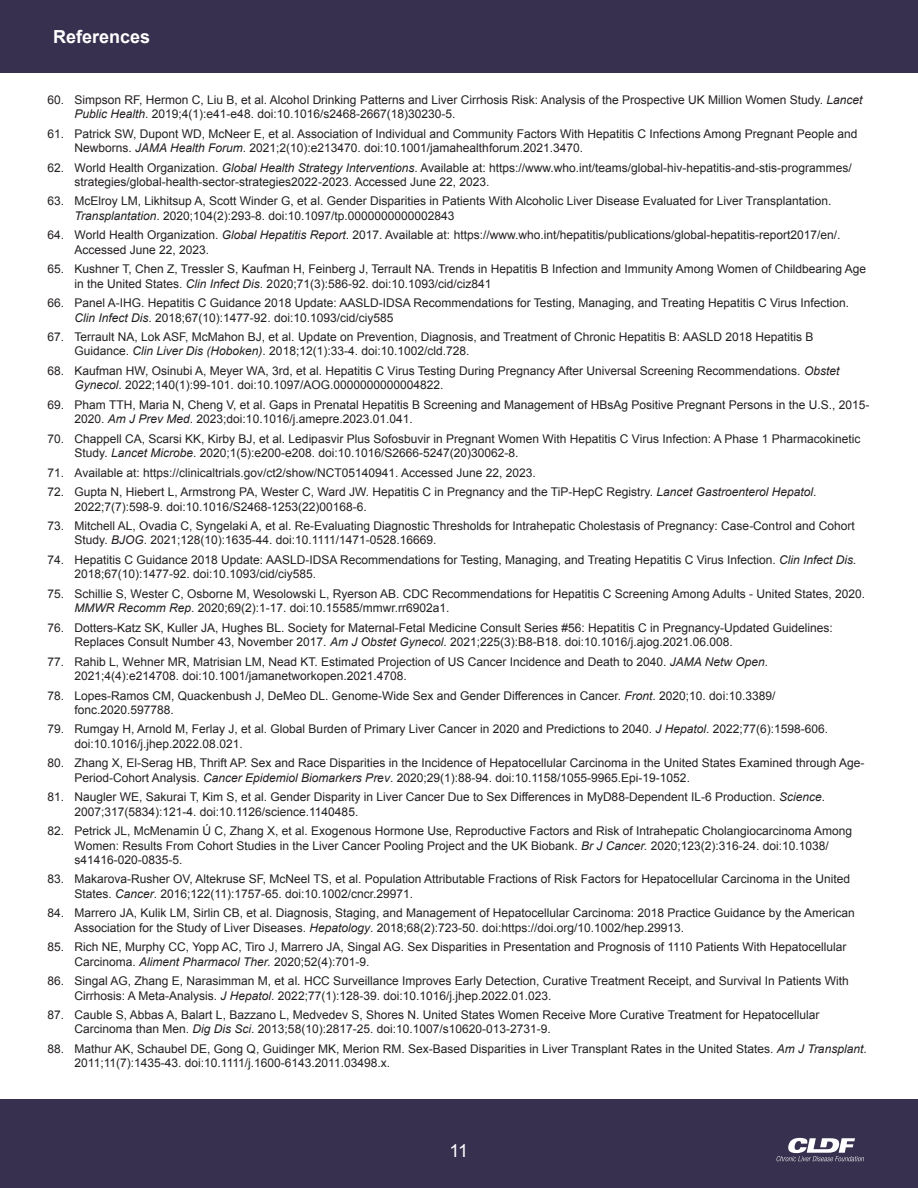
<style>
.page{position:relative;width:918px;height:1188px;background:#fff}
.page>*{position:absolute;margin:0;border:0;box-sizing:border-box;transform-origin:0 0}
.t1{font:700 18px "Arial";color:#fff}
.t2{font:18px "Arial";color:#fff}
.t3{font:12px/14.4px "Arial";color:#231f20}
.s1{font-style:italic}
</style>
<div class="page">
<div style="left:0;top:0;width:918px;height:72px;background:#37304f"></div>
<div style="left:0;top:1099px;width:918px;height:89px;background:#37304f"></div>
<svg style="left:777px;top:1138px;width:87px;height:23px"></svg>
<h1 class="t1" style="left:53px;top:25px;width:99px">References</h1>
<p class="t3" style="left:75px;top:92px;width:789px;text-indent:-27px">60. Simpson RF, Hermon C, Liu B, et al. Alcohol Drinking Patterns and Liver Cirrhosis Risk: Analysis of the Prospective UK Million Women Study. <span class="s1">Lancet<br>Public Health</span>. 2019;4(1):e41-e48. doi:10.1016/s2468-2667(18)30230-5.</p>
<p class="t3" style="left:75px;top:126px;width:785px;text-indent:-27px">61. Patrick SW, Dupont WD, McNeer E, et al. Association of Individual and Community Factors With Hepatitis C Infections Among Pregnant People and<br>Newborns. <span class="s1">JAMA Health Forum</span>. 2021;2(10):e213470. doi:10.1001/jamahealthforum.2021.3470.</p>
<p class="t3" style="left:75px;top:160px;width:779px;text-indent:-27px">62. World Health Organization. <span class="s1">Global Health Strategy Interventions</span>. Available at: https://www.who.int/teams/global-hiv-hepatitis-and-stis-programmes/ strategies/global-health-sector-strategies2022-2023. Accessed June 22, 2023.</p>
<p class="t3" style="left:75px;top:194px;width:758px;text-indent:-27px">63. McElroy LM, Likhitsup A, Scott Winder G, et al. Gender Disparities in Patients With Alcoholic Liver Disease Evaluated for Liver Transplantation.<br><span class="s1">Transplantation</span>. 2020;104(2):293-8. doi:10.1097/tp.0000000000002843</p>
<p class="t3" style="left:75px;top:228px;width:767px;text-indent:-27px">64. World Health Organization. <span class="s1">Global Hepatitis Report</span>. 2017. Available at: https://www.who.int/hepatitis/publications/global-hepatitis-report2017/en/.<br>Accessed June 22, 2023.</p>
<p class="t3" style="left:75px;top:262px;width:793px;text-indent:-27px">65. Kushner T, Chen Z, Tressler S, Kaufman H, Feinberg J, Terrault NA. Trends in Hepatitis B Infection and Immunity Among Women of Childbearing Age in the United States. <span class="s1">Clin Infect Dis</span>. 2020;71(3):586-92. doi:10.1093/cid/ciz841</p>
<p class="t3" style="left:75px;top:296px;width:776px;text-indent:-27px">66. Panel A-IHG. Hepatitis C Guidance 2018 Update: AASLD-IDSA Recommendations for Testing, Managing, and Treating Hepatitis C Virus Infection.<br><span class="s1">Clin Infect Dis</span>. 2018;67(10):1477-92. doi:10.1093/cid/ciy585</p>
<p class="t3" style="left:75px;top:330px;width:741px;text-indent:-27px">67. Terrault NA, Lok ASF, McMahon BJ, et al. Update on Prevention, Diagnosis, and Treatment of Chronic Hepatitis B: AASLD 2018 Hepatitis B<br>Guidance. <span class="s1">Clin Liver Dis (Hoboken)</span>. 2018;12(1):33-4. doi:10.1002/cld.728.</p>
<p class="t3" style="left:75px;top:364px;width:766px;text-indent:-27px">68. Kaufman HW, Osinubi A, Meyer WA, 3rd, et al. Hepatitis C Virus Testing During Pregnancy After Universal Screening Recommendations. <span class="s1">Obstet<br>Gynecol</span>. 2022;140(1):99-101. doi:10.1097/AOG.0000000000004822.</p>
<p class="t3" style="left:75px;top:398px;width:797px;text-indent:-27px">69. Pham TTH, Maria N, Cheng V, et al. Gaps in Prenatal Hepatitis B Screening and Management of HBsAg Positive Pregnant Persons in the U.S., 2015-<br>2020. <span class="s1">Am J Prev Med</span>. 2023;doi:10.1016/j.amepre.2023.01.041.</p>
<p class="t3" style="left:75px;top:431px;width:787px;text-indent:-27px">70. Chappell CA, Scarsi KK, Kirby BJ, et al. Ledipasvir Plus Sofosbuvir in Pregnant Women With Hepatitis C Virus Infection: A Phase 1 Pharmacokinetic<br>Study. <span class="s1">Lancet Microbe</span>. 2020;1(5):e200-e208. doi:10.1016/S2666-5247(20)30062-8.</p>
<p class="t3" style="left:48px;top:465px;width:490px">71. Available at: https://clinicaltrials.gov/ct2/show/NCT05140941. Accessed June 22, 2023.</p>
<p class="t3" style="left:75px;top:485px;width:743px;text-indent:-27px">72. Gupta N, Hiebert L, Armstrong PA, Wester C, Ward JW. Hepatitis C in Pregnancy and the TiP-HepC Registry. <span class="s1">Lancet Gastroenterol Hepatol</span>.<br>2022;7(7):598-9. doi:10.1016/S2468-1253(22)00168-6.</p>
<p class="t3" style="left:75px;top:519px;width:782px;text-indent:-27px">73. Mitchell AL, Ovadia C, Syngelaki A, et al. Re-Evaluating Diagnostic Thresholds for Intrahepatic Cholestasis of Pregnancy: Case-Control and Cohort<br>Study. <span class="s1">BJOG</span>. 2021;128(10):1635-44. doi:10.1111/1471-0528.16669.</p>
<p class="t3" style="left:75px;top:553px;width:783px;text-indent:-27px">74. Hepatitis C Guidance 2018 Update: AASLD-IDSA Recommendations for Testing, Managing, and Treating Hepatitis C Virus Infection. <span class="s1">Clin Infect Dis.<br></span>2018;67(10):1477-92. doi:10.1093/cid/ciy585.</p>
<p class="t3" style="left:75px;top:587px;width:792px;text-indent:-27px">75. Schillie S, Wester C, Osborne M, Wesolowski L, Ryerson AB. CDC Recommendations for Hepatitis C Screening Among Adults - United States, 2020.<br><span class="s1">MMWR Recomm Rep</span>. 2020;69(2):1-17. doi:10.15585/mmwr.rr6902a1.</p>
<p class="t3" style="left:75px;top:620px;width:760px;text-indent:-27px">76. Dotters-Katz SK, Kuller JA, Hughes BL. Society for Maternal-Fetal Medicine Consult Series #56: Hepatitis C in Pregnancy-Updated Guidelines:<br>Replaces Consult Number 43, November 2017. <span class="s1">Am J Obstet Gynecol</span>. 2021;225(3):B8-B18. doi:10.1016/j.ajog.2021.06.008.</p>
<p class="t3" style="left:75px;top:654px;width:695px;text-indent:-27px">77. Rahib L, Wehner MR, Matrisian LM, Nead KT. Estimated Projection of US Cancer Incidence and Death to 2040. <span class="s1">JAMA Netw Open</span>.<br>2021;4(4):e214708. doi:10.1001/jamanetworkopen.2021.4708.</p>
<p class="t3" style="left:75px;top:688px;width:702px;text-indent:-27px">78. Lopes-Ramos CM, Quackenbush J, DeMeo DL. Genome-Wide Sex and Gender Differences in Cancer. <span class="s1">Front</span>. 2020;10. doi:10.3389/ fonc.2020.597788.</p>
<p class="t3" style="left:75px;top:722px;width:755px;text-indent:-27px">79. Rumgay H, Arnold M, Ferlay J, et al. Global Burden of Primary Liver Cancer in 2020 and Predictions to 2040. <span class="s1">J Hepatol</span>. 2022;77(6):1598-606. doi:10.1016/j.jhep.2022.08.021.</p>
<p class="t3" style="left:75px;top:756px;width:791px;text-indent:-27px">80. Zhang X, El-Serag HB, Thrift AP. Sex and Race Disparities in the Incidence of Hepatocellular Carcinoma in the United States Examined through Age-<br>Period-Cohort Analysis. <span class="s1">Cancer Epidemiol Biomarkers Prev</span>. 2020;29(1):88-94. doi:10.1158/1055-9965.Epi-19-1052.</p>
<p class="t3" style="left:75px;top:790px;width:752px;text-indent:-27px">81. Naugler WE, Sakurai T, Kim S, et al. Gender Disparity in Liver Cancer Due to Sex Differences in MyD88-Dependent IL-6 Production. <span class="s1">Science</span>.<br>2007;317(5834):121-4. doi:10.1126/science.1140485.</p>
<p class="t3" style="left:75px;top:824px;width:779px;text-indent:-27px">82. Petrick JL, McMenamin Ú C, Zhang X, et al. Exogenous Hormone Use, Reproductive Factors and Risk of Intrahepatic Cholangiocarcinoma Among<br>Women: Results From Cohort Studies in the Liver Cancer Pooling Project and the UK Biobank. <span class="s1">Br J Cancer.</span> 2020;123(2):316-24. doi:10.1038/ s41416-020-0835-5.</p>
<p class="t3" style="left:75px;top:872px;width:777px;text-indent:-27px">83. Makarova-Rusher OV, Altekruse SF, McNeel TS, et al. Population Attributable Fractions of Risk Factors for Hepatocellular Carcinoma in the United<br>States. <span class="s1">Cancer</span>. 2016;122(11):1757-65. doi:10.1002/cncr.29971.</p>
<p class="t3" style="left:75px;top:906px;width:782px;text-indent:-27px">84. Marrero JA, Kulik LM, Sirlin CB, et al. Diagnosis, Staging, and Management of Hepatocellular Carcinoma: 2018 Practice Guidance by the American<br>Association for the Study of Liver Diseases. <span class="s1">Hepatology</span>. 2018;68(2):723-50. doi:https://doi.org/10.1002/hep.29913.</p>
<p class="t3" style="left:75px;top:940px;width:773px;text-indent:-27px">85. Rich NE, Murphy CC, Yopp AC, Tiro J, Marrero JA, Singal AG. Sex Disparities in Presentation and Prognosis of 1110 Patients With Hepatocellular<br>Carcinoma. <span class="s1">Aliment Pharmacol Ther.</span> 2020;52(4):701-9.</p>
<p class="t3" style="left:75px;top:974px;width:776px;text-indent:-27px">86. Singal AG, Zhang E, Narasimman M, et al. HCC Surveillance Improves Early Detection, Curative Treatment Receipt, and Survival In Patients With<br>Cirrhosis: A Meta-Analysis. <span class="s1">J Hepatol</span>. 2022;77(1):128-39. doi:10.1016/j.jhep.2022.01.023.</p>
<p class="t3" style="left:75px;top:1008px;width:746px;text-indent:-27px">87. Cauble S, Abbas A, Balart L, Bazzano L, Medvedev S, Shores N. United States Women Receive More Curative Treatment for Hepatocellular<br>Carcinoma than Men. <span class="s1">Dig Dis Sci</span>. 2013;58(10):2817-25. doi:10.1007/s10620-013-2731-9.</p>
<p class="t3" style="left:75px;top:1042px;width:794px;text-indent:-27px">88. Mathur AK, Schaubel DE, Gong Q, Guidinger MK, Merion RM. Sex-Based Disparities in Liver Transplant Rates in the United States. <span class="s1">Am J Transplant</span>.<br>2011;11(7):1435-43. doi:10.1111/j.1600-6143.2011.03498.x.</p>
<h1 class="t2" style="left:450px;top:1139px;width:20px">11</h1>
</div>
